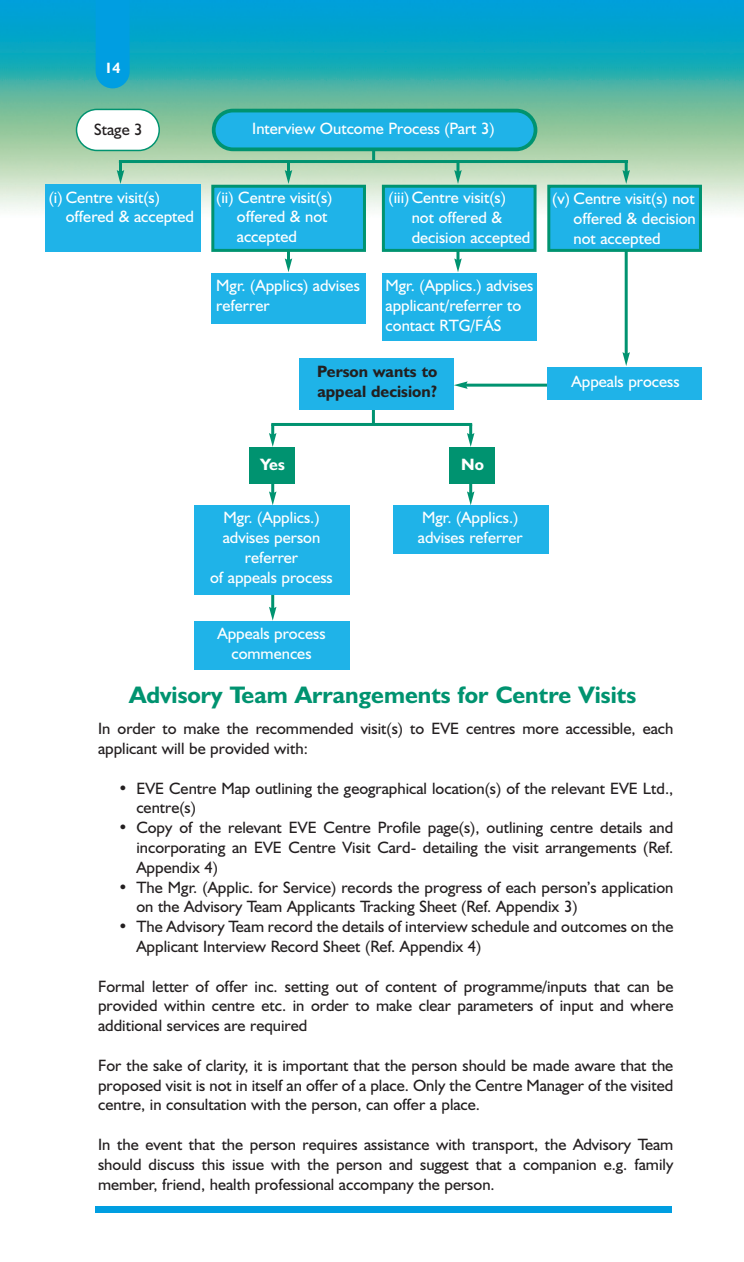
<style>
.page{position:relative;width:744px;height:1262px;background:#fff}
.page>*{position:absolute;margin:0;border:0;box-sizing:border-box;transform-origin:0 0}
.t1{font:700 24px "Humanist 521 BT";color:#009370}
.t2{font:16.5px/19.8px "Humanist 521 BT";color:#231f20}
.t3{font:16.5px/19.8px "Humanist 521 BT";color:#fff}
.t4{font:700 16.5px/19.8px "Humanist 521 BT";color:#231f20}
.t5{font:700 16.5px "Humanist 521 BT";color:#fff}
.t6{font:700 15px "Humanist 521 BT";color:#fff}
</style>
<div class="page">
<img style="left:0;top:0;width:744px;height:434px">
<hr style="left:372px;top:402px;width:3px;height:23px;background:#009370">
<div style="left:250px;top:448px;width:45px;height:36px;background:#009370"></div>
<div style="left:450px;top:448px;width:45px;height:36px;background:#009370"></div>
<svg style="left:467px;top:424px;width:7px;height:23px"></svg>
<svg style="left:269px;top:424px;width:7px;height:23px"></svg>
<svg style="left:467px;top:484px;width:7px;height:21px"></svg>
<svg style="left:269px;top:484px;width:7px;height:21px"></svg>
<hr style="left:271px;top:575px;width:3px;height:34px;background:#009370">
<svg style="left:269px;top:607px;width:7px;height:13px"></svg>
<hr style="left:271px;top:423px;width:201px;height:3px;background:#009370">
<hr style="left:465px;top:383px;width:91px;height:3px;background:#009370">
<svg style="left:454px;top:381px;width:14px;height:8px"></svg>
<div style="left:96px;top:0;width:34px;height:88px;background:#009ee1"></div>
<div style="left:96px;top:1206px;width:576px;height:6px;background:#009ee1"></div>
<hr style="left:372px;top:139px;width:3px;height:23px;background:#009370">
<svg style="left:622px;top:161px;width:8px;height:23px"></svg>
<svg style="left:117px;top:161px;width:7px;height:23px"></svg>
<svg style="left:285px;top:163px;width:7px;height:21px"></svg>
<svg style="left:454px;top:163px;width:8px;height:21px"></svg>
<hr style="left:119px;top:160px;width:509px;height:3px;background:#009370">
<svg style="left:212px;top:109px;width:325px;height:42px;background:#1cadd0"></svg>
<div style="left:45px;top:185px;width:156px;height:67px;background:#1fb3e8"></div>
<div style="left:213px;top:186px;width:151px;height:64px;background:#1fb3e8"></div>
<div style="left:211px;top:185px;width:155px;height:67px;border:3px solid #009370"></div>
<div style="left:383px;top:186px;width:152px;height:64px;background:#1fb3e8"></div>
<div style="left:382px;top:185px;width:155px;height:67px;border:3px solid #009370"></div>
<div style="left:549px;top:186px;width:151px;height:64px;background:#1fb3e8"></div>
<div style="left:547px;top:185px;width:155px;height:67px;border:3px solid #009370"></div>
<hr style="left:625px;top:250px;width:3px;height:105px;background:#009370">
<svg style="left:622px;top:352px;width:8px;height:14px"></svg>
<svg style="left:285px;top:250px;width:7px;height:22px"></svg>
<svg style="left:454px;top:250px;width:8px;height:22px"></svg>
<div style="left:211px;top:273px;width:155px;height:50px;background:#1fb3e8"></div>
<div style="left:382px;top:273px;width:155px;height:67px;background:#1fb3e8"></div>
<div style="left:547px;top:368px;width:155px;height:32px;background:#1fb3e8"></div>
<div style="left:299px;top:358px;width:155px;height:51px;background:#1fb3e8"></div>
<div style="left:194px;top:505px;width:156px;height:90px;background:#1fb3e8"></div>
<div style="left:194px;top:621px;width:156px;height:48px;background:#1fb3e8"></div>
<div style="left:393px;top:505px;width:155px;height:49px;background:#1fb3e8"></div>
<svg style="left:76px;top:109px;width:84px;height:42px"></svg>
<p class="t6" style="left:104px;top:63px;width:18px">14</p>
<p class="t2" style="left:94px;top:121px;width:50px">Stage 3</p>
<p class="t3" style="left:252px;top:120px;width:244px">Interview Outcome Process (Part 3)</p>
<p class="t3" style="left:237px;top:189px;width:97px;text-indent:-21px">(ii) Centre visit(s) offered &amp; not accepted</p>
<p class="t3" style="left:66px;top:189px;width:130px;text-indent:-17px">(i) Centre visit(s) offered &amp; accepted</p>
<p class="t3" style="left:412px;top:189px;width:120px;text-indent:-23px">(iii) Centre visit(s) not offered &amp; decision accepted</p>
<p class="t3" style="left:574px;top:190px;width:124px;text-align:justify;text-indent:-21px">(v) Centre visit(s) not offered &amp; decision not accepted</p>
<p class="t3" style="left:216px;top:277px;width:145px">Mgr. (Applics) advises referrer</p>
<p class="t3" style="left:386px;top:278px;width:149px">Mgr. (Applics.) advises applicant/referrer to contact RTG/FÁS</p>
<p class="t4" style="left:317px;top:363px;width:122px">Person wants to appeal decision?</p>
<p class="t5" style="left:260px;top:458px;width:26px">Yes</p>
<p class="t5" style="left:461px;top:458px;width:24px">No</p>
<p class="t3" style="left:210px;top:509px;width:124px;text-align:center">Mgr. (Applics.) advises person referrer<br>of appeals process</p>
<p class="t3" style="left:217px;top:625px;width:110px;text-align:center">Appeals process commences</p>
<p class="t3" style="left:418px;top:509px;width:106px">Mgr. (Applics.) advises referrer</p>
<p class="t3" style="left:572px;top:373px;width:110px">Appeals process</p>
<h1 class="t1" style="left:129px;top:686px;width:509px">Advisory Team Arrangements for Centre Visits</h1>
<p class="t2" style="left:98px;top:720px;width:577px">In order to make the recommended visit(s) to EVE centres more accessible, each applicant will be provided with:</p>
<p class="t2" style="left:136px;top:780px;width:539px;text-indent:-18px">• EVE Centre Map outlining the geographical location(s) of the relevant EVE Ltd., centre(s)</p>
<p class="t2" style="left:136px;top:819px;width:539px;text-align:justify;text-indent:-18px">• Copy of the relevant EVE Centre Profile page(s), outlining centre details and incorporating an EVE Centre Visit Card- detailing the visit arrangements (Ref.<br>Appendix 4)</p>
<p class="t2" style="left:136px;top:879px;width:539px;text-indent:-18px">• The Mgr. (Applic. for Service) records the progress of each person’s application on the Advisory Team Applicants Tracking Sheet (Ref. Appendix 3)</p>
<p class="t2" style="left:136px;top:918px;width:539px;text-indent:-18px">• The Advisory Team record the details of interview schedule and outcomes on the<br>Applicant Interview Record Sheet (Ref. Appendix 4)</p>
<p class="t2" style="left:98px;top:978px;width:577px;text-align:justify">Formal letter of offer inc. setting out of content of programme/inputs that can be provided within centre etc. in order to make clear parameters of input and where additional services are required</p>
<p class="t2" style="left:98px;top:1057px;width:577px;text-align:justify">For the sake of clarity, it is important that the person should be made aware that the proposed visit is not in itself an offer of a place. Only the Centre Manager of the visited centre, in consultation with the person, can offer a place.</p>
<p class="t2" style="left:98px;top:1136px;width:577px;text-align:justify">In the event that the person requires assistance with transport, the Advisory Team should discuss this issue with the person and suggest that a companion e.g. family member, friend, health professional accompany the person.</p>
</div>
